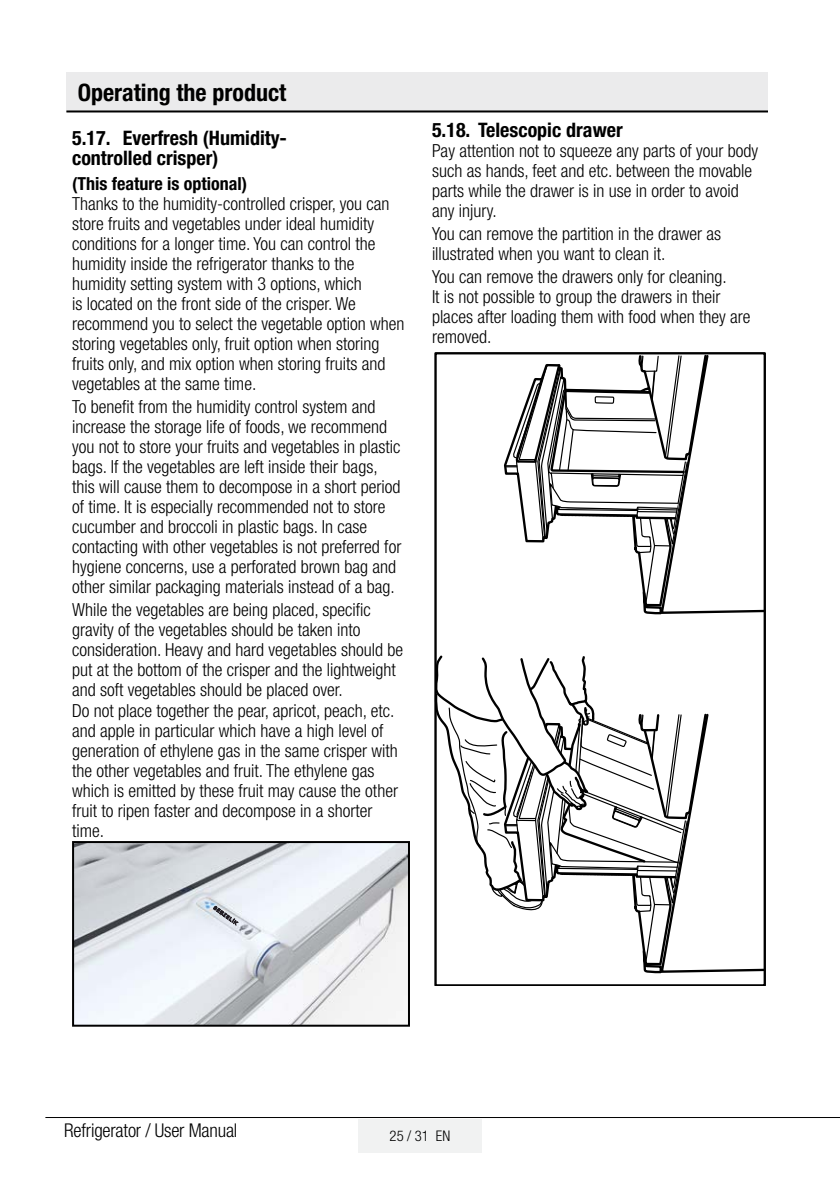
<style>
.page{position:relative;width:840px;height:1191px;background:#fff}
.page>*{position:absolute;margin:0;border:0;box-sizing:border-box;transform-origin:0 0}
.t1{font:700 condensed 24px "Helvetica Neue LT Pro";color:#000}
.t2{font:700 condensed 20px/20px "Helvetica Neue LT Pro";color:#000}
.t3{font:300 condensed 19px "Helvetica Neue LT Pro";letter-spacing:-.01em;color:#000}
.t4{font:300 condensed 18px/20px "Helvetica Neue LT Pro";color:#000}
.t5{font:700 condensed 18px "Helvetica Neue LT Pro";color:#000}
.t6{font:300 condensed 14.6px "Helvetica Neue LT Pro";color:#000}
</style>
<div class="page">
<div style="left:66px;top:72px;width:701px;height:40px;background:#ebebec"></div>
<hr style="left:66px;top:110px;width:701px;height:2px;background:#000">
<div style="left:358px;top:1119px;width:123px;height:33px;background:#f1f2f2"></div>
<hr style="left:45px;top:1117px;width:794px;height:1px;background:#000">
<img style="left:75px;top:844px;width:332px;height:179px">
<svg style="left:213px;top:905px;width:26px;height:21px"></svg>
<div style="left:72px;top:841px;width:338px;height:185px;border:2px solid #000"></div>
<svg style="left:437px;top:353px;width:329px;height:633px"></svg>
<div style="left:434px;top:352px;width:331px;height:634px;border:2px solid #000"></div>
<h1 class="t1" style="left:78px;top:78px;width:210px">Operating the product</h1>
<p class="t2" style="left:72px;top:127px;width:216px">5.17. Everfresh (Humidity&shy;controlled crisper)</p>
<p class="t5" style="left:72px;top:173px;width:176px">(This feature is optional)</p>
<p class="t4" style="left:72px;top:194px;width:334px">Thanks to the humidity-controlled crisper, you can store fruits and vegetables under ideal humidity conditions for a longer time. You can control the humidity inside the refrigerator thanks to the humidity setting system with 3 options, which<br>is located on the front side of the crisper. We recommend you to select the vegetable option when storing vegetables only, fruit option when storing fruits only, and mix option when storing fruits and vegetables at the same time.</p>
<p class="t4" style="left:72px;top:397px;width:330px">To benefit from the humidity control system and increase the storage life of foods, we recommend you not to store your fruits and vegetables in plastic bags. If the vegetables are left inside their bags, this will cause them to decompose in a short period of time. It is especially recommended not to store cucumber and broccoli in plastic bags. In case contacting with other vegetables is not preferred for hygiene concerns, use a perforated brown bag and other similar packaging materials instead of a bag.</p>
<p class="t4" style="left:72px;top:599px;width:332px">While the vegetables are being placed, specific gravity of the vegetables should be taken into consideration. Heavy and hard vegetables should be put at the bottom of the crisper and the lightweight and soft vegetables should be placed over.<br>Do not place together the pear, apricot, peach, etc. and apple in particular which have a high level of generation of ethylene gas in the same crisper with the other vegetables and fruit. The ethylene gas which is emitted by these fruit may cause the other fruit to ripen faster and decompose in a shorter time.</p>
<p class="t2" style="left:432px;top:120px;width:192px">5.18. Telescopic drawer</p>
<p class="t4" style="left:432px;top:141px;width:327px">Pay attention not to squeeze any parts of your body such as hands, feet and etc. between the movable parts while the drawer is in use in order to avoid any injury.</p>
<p class="t4" style="left:432px;top:223px;width:290px">You can remove the partition in the drawer as illustrated when you want to clean it.</p>
<p class="t4" style="left:432px;top:266px;width:320px">You can remove the drawers only for cleaning.<br>It is not possible to group the drawers in their places after loading them with food when they are removed.</p>
<p class="t3" style="left:64px;top:1119px;width:174px">Refrigerator / User Manual</p>
<p class="t6" style="left:389px;top:1127px;width:62px">25 / 31 EN</p>
</div>
